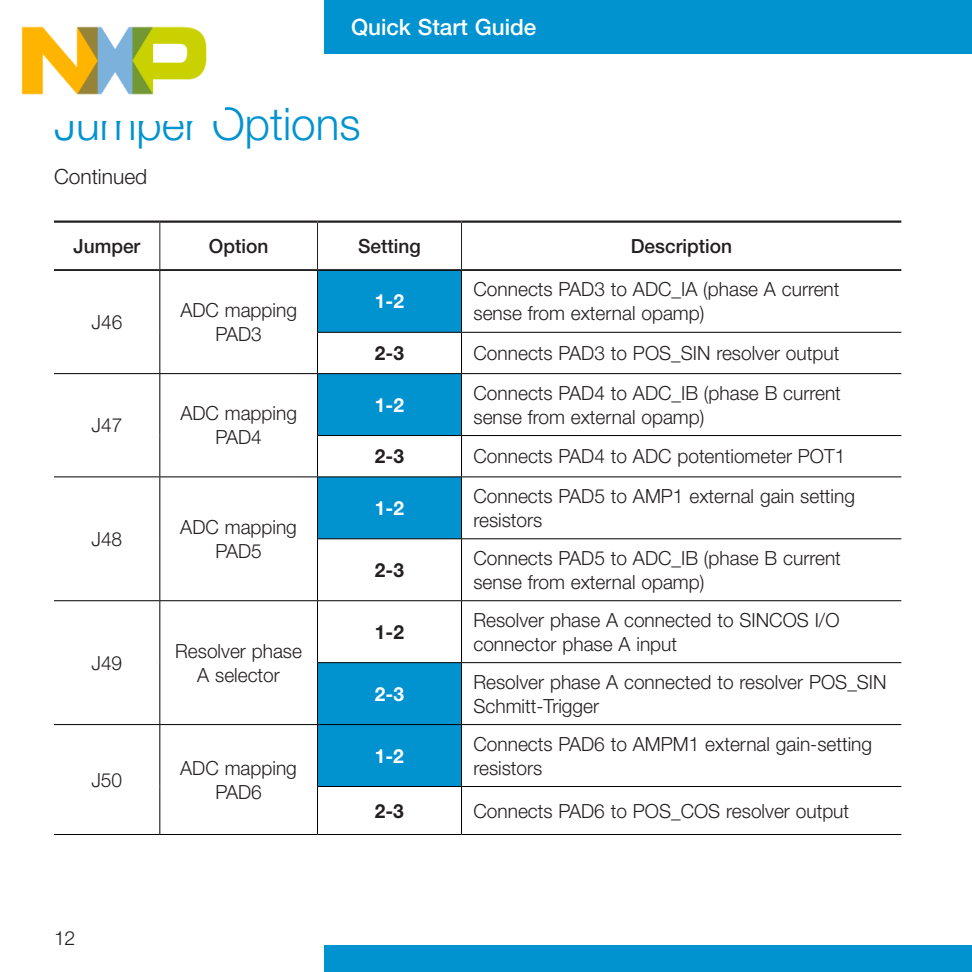
<style>
.page{position:relative;width:972px;height:972px;background:#fff}
.page>*{position:absolute;margin:0;border:0;box-sizing:border-box;transform-origin:0 0}
.t1{font:300 45px "Helvetica Neue LT Pro";color:#0093d0}
.t2{font:500 22.5px "Helvetica Neue LT Pro";color:#fff}
.t3{font:300 21px "Helvetica Neue LT Pro";color:#231f20}
.t4{font:300 19.5px/24px "Helvetica Neue LT Pro";color:#231f20}
.t5{font:500 19.5px "Helvetica Neue LT Pro";color:#231f20}
.t6{font:700 19.5px "Helvetica Neue LT Pro";color:#fff}
.t7{font:700 19.5px "Helvetica Neue LT Pro";color:#231f20}
</style>
<div class="page">
<div style="left:324px;top:0;width:648px;height:54px;background:#0093d0"></div>
<div style="left:324px;top:945px;width:648px;height:27px;background:#0093d0"></div>
<svg style="left:318px;top:271px;width:143px;height:515px;fill:#0093d0"></svg>
<hr style="left:54px;top:270px;width:106px;height:1px;background:#000">
<hr style="left:160px;top:270px;width:158px;height:1px;background:#000">
<hr style="left:159px;top:271px;width:1px;height:61px;background:#000">
<hr style="left:159px;top:332px;width:1px;height:41px;background:#000">
<hr style="left:318px;top:270px;width:144px;height:1px;background:#000">
<hr style="left:317px;top:271px;width:1px;height:61px;background:#000">
<hr style="left:462px;top:270px;width:439px;height:1px;background:#000">
<hr style="left:461px;top:271px;width:1px;height:61px;background:#000">
<hr style="left:317px;top:332px;width:145px;height:1px;background:#000">
<hr style="left:317px;top:333px;width:1px;height:40px;background:#000">
<hr style="left:462px;top:332px;width:439px;height:1px;background:#000">
<hr style="left:461px;top:333px;width:1px;height:40px;background:#000">
<hr style="left:54px;top:373px;width:106px;height:1px;background:#000">
<hr style="left:160px;top:373px;width:158px;height:1px;background:#000">
<hr style="left:159px;top:374px;width:1px;height:62px;background:#000">
<hr style="left:159px;top:436px;width:1px;height:41px;background:#000">
<hr style="left:318px;top:373px;width:144px;height:1px;background:#000">
<hr style="left:317px;top:374px;width:1px;height:61px;background:#000">
<hr style="left:462px;top:373px;width:439px;height:1px;background:#000">
<hr style="left:461px;top:374px;width:1px;height:61px;background:#000">
<hr style="left:317px;top:435px;width:145px;height:1px;background:#000">
<hr style="left:317px;top:436px;width:1px;height:41px;background:#000">
<hr style="left:462px;top:435px;width:439px;height:1px;background:#000">
<hr style="left:461px;top:436px;width:1px;height:41px;background:#000">
<hr style="left:54px;top:476px;width:106px;height:1px;background:#000">
<hr style="left:160px;top:476px;width:158px;height:1px;background:#000">
<hr style="left:159px;top:477px;width:1px;height:62px;background:#000">
<hr style="left:159px;top:539px;width:1px;height:61px;background:#000">
<hr style="left:318px;top:476px;width:144px;height:1px;background:#000">
<hr style="left:317px;top:477px;width:1px;height:61px;background:#000">
<hr style="left:462px;top:476px;width:439px;height:1px;background:#000">
<hr style="left:461px;top:477px;width:1px;height:61px;background:#000">
<hr style="left:317px;top:538px;width:145px;height:1px;background:#000">
<hr style="left:317px;top:539px;width:1px;height:61px;background:#000">
<hr style="left:462px;top:538px;width:439px;height:1px;background:#000">
<hr style="left:461px;top:539px;width:1px;height:61px;background:#000">
<hr style="left:54px;top:600px;width:106px;height:1px;background:#000">
<hr style="left:160px;top:600px;width:158px;height:1px;background:#000">
<hr style="left:159px;top:601px;width:1px;height:62px;background:#000">
<hr style="left:159px;top:663px;width:1px;height:61px;background:#000">
<hr style="left:318px;top:600px;width:144px;height:1px;background:#000">
<hr style="left:317px;top:601px;width:1px;height:61px;background:#000">
<hr style="left:462px;top:600px;width:439px;height:1px;background:#000">
<hr style="left:461px;top:601px;width:1px;height:61px;background:#000">
<hr style="left:317px;top:662px;width:145px;height:1px;background:#000">
<hr style="left:317px;top:663px;width:1px;height:61px;background:#000">
<hr style="left:462px;top:662px;width:439px;height:1px;background:#000">
<hr style="left:461px;top:663px;width:1px;height:61px;background:#000">
<hr style="left:54px;top:724px;width:106px;height:1px;background:#000">
<hr style="left:160px;top:724px;width:158px;height:1px;background:#000">
<hr style="left:159px;top:725px;width:1px;height:62px;background:#000">
<hr style="left:159px;top:787px;width:1px;height:47px;background:#000">
<hr style="left:318px;top:724px;width:144px;height:1px;background:#000">
<hr style="left:317px;top:725px;width:1px;height:61px;background:#000">
<hr style="left:462px;top:724px;width:439px;height:1px;background:#000">
<hr style="left:461px;top:725px;width:1px;height:61px;background:#000">
<hr style="left:317px;top:786px;width:145px;height:1px;background:#000">
<hr style="left:317px;top:787px;width:1px;height:47px;background:#000">
<hr style="left:462px;top:786px;width:439px;height:1px;background:#000">
<hr style="left:461px;top:787px;width:1px;height:47px;background:#000">
<hr style="left:54px;top:834px;width:106px;height:1px;background:#000">
<hr style="left:160px;top:834px;width:158px;height:1px;background:#000">
<hr style="left:318px;top:834px;width:144px;height:1px;background:#000">
<hr style="left:462px;top:834px;width:439px;height:1px;background:#000">
<hr style="left:159px;top:223px;width:1px;height:46px;background:#231f20">
<hr style="left:317px;top:223px;width:1px;height:46px;background:#231f20">
<hr style="left:461px;top:223px;width:1px;height:46px;background:#231f20">
<hr style="left:54px;top:269px;width:106px;height:1px;background:#231f20">
<hr style="left:160px;top:269px;width:158px;height:1px;background:#231f20">
<hr style="left:318px;top:269px;width:144px;height:1px;background:#231f20">
<hr style="left:462px;top:269px;width:439px;height:1px;background:#231f20">
<hr style="left:54px;top:220px;width:106px;height:3px;background:#231f20">
<hr style="left:160px;top:220px;width:158px;height:3px;background:#231f20">
<hr style="left:318px;top:220px;width:144px;height:3px;background:#231f20">
<hr style="left:462px;top:220px;width:439px;height:3px;background:#231f20">
<img style="left:21px;top:26px;width:186px;height:69px">
<p class="t2" style="left:351px;top:13px;width:187px">Quick Start Guide</p>
<h1 class="t1" style="left:54px;top:97px;width:308px">Jumper Options</h1>
<p class="t3" style="left:54px;top:163px;width:95px">Continued</p>
<p class="t5" style="left:73px;top:234px;width:68px">Jumper</p>
<p class="t5" style="left:209px;top:234px;width:61px">Option</p>
<p class="t5" style="left:358px;top:234px;width:64px">Setting</p>
<p class="t5" style="left:631px;top:234px;width:103px">Description</p>
<p class="t4" style="left:92px;top:310px;width:32px">J46</p>
<p class="t4" style="left:91px;top:413px;width:32px">J47</p>
<p class="t4" style="left:91px;top:526px;width:32px">J48</p>
<p class="t4" style="left:180px;top:298px;width:118px;text-align:center">ADC mapping<br>PAD3</p>
<p class="t4" style="left:180px;top:401px;width:118px;text-align:center">ADC mapping<br>PAD4</p>
<p class="t4" style="left:180px;top:514px;width:118px;text-align:center">ADC mapping<br>PAD5</p>
<p class="t4" style="left:91px;top:650px;width:32px">J49</p>
<p class="t4" style="left:175px;top:638px;width:128px;text-align:center">Resolver phase<br>A selector</p>
<p class="t4" style="left:91px;top:767px;width:32px">J50</p>
<p class="t4" style="left:180px;top:755px;width:118px;text-align:center">ADC mapping<br>PAD6</p>
<p class="t4" style="left:54px;top:926px;width:23px">12</p>
<p class="t6" style="left:375px;top:289px;width:31px">1-2</p>
<p class="t4" style="left:474px;top:277px;width:368px">Connects PAD3 to ADC_IA (phase A current sense from external opamp)</p>
<p class="t7" style="left:375px;top:341px;width:31px">2-3</p>
<p class="t4" style="left:474px;top:341px;width:367px">Connects PAD3 to POS_SIN resolver output</p>
<p class="t6" style="left:375px;top:392px;width:31px">1-2</p>
<p class="t4" style="left:473px;top:380px;width:369px">Connects PAD4 to ADC_IB (phase B current sense from external opamp)</p>
<p class="t7" style="left:375px;top:444px;width:31px">2-3</p>
<p class="t4" style="left:473px;top:444px;width:373px">Connects PAD4 to ADC potentiometer POT1</p>
<p class="t6" style="left:375px;top:496px;width:31px">1-2</p>
<p class="t7" style="left:375px;top:558px;width:31px">2-3</p>
<p class="t7" style="left:375px;top:619px;width:31px">1-2</p>
<p class="t6" style="left:375px;top:681px;width:31px">2-3</p>
<p class="t6" style="left:375px;top:743px;width:31px">1-2</p>
<p class="t4" style="left:473px;top:484px;width:383px">Connects PAD5 to AMP1 external gain setting resistors</p>
<p class="t4" style="left:473px;top:545px;width:369px">Connects PAD5 to ADC_IB (phase B current sense from external opamp)</p>
<p class="t4" style="left:473px;top:607px;width:368px">Resolver phase A connected to SINCOS I/O connector phase A input</p>
<p class="t4" style="left:473px;top:669px;width:415px">Resolver phase A connected to resolver POS_SIN<br>Schmitt-Trigger</p>
<p class="t4" style="left:473px;top:731px;width:400px">Connects PAD6 to AMPM1 external gain-setting resistors</p>
<p class="t7" style="left:375px;top:798px;width:31px">2-3</p>
<p class="t4" style="left:473px;top:798px;width:377px">Connects PAD6 to POS_COS resolver output</p>
</div>
